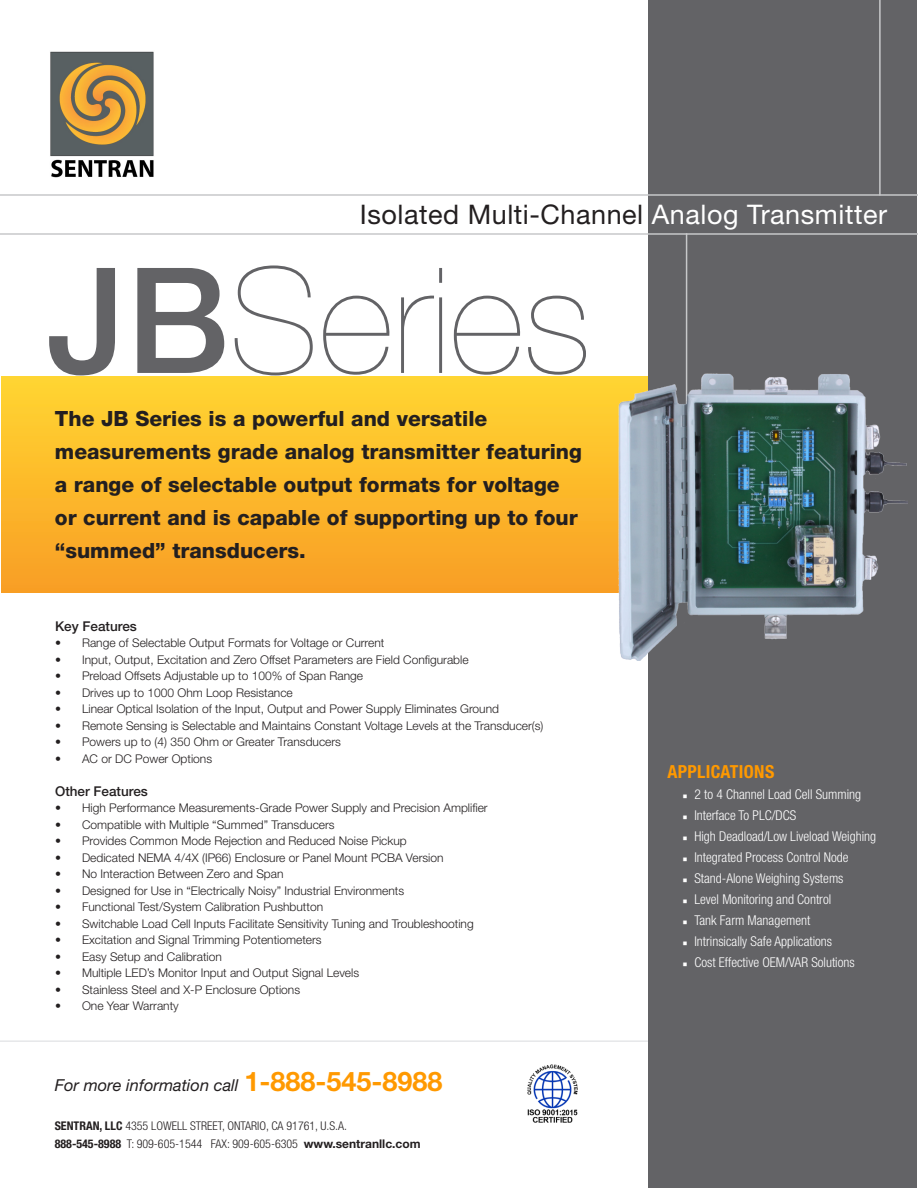
<style>
.page{position:relative;width:918px;height:1188px;background:#fff}
.page>*{position:absolute;margin:0;border:0;box-sizing:border-box;transform-origin:0 0}
.t1{font:200 147px "Helvetica Neue LT Std";color:#636366}
.t2{font:27px "Helvetica Neue LT Std";letter-spacing:.02em;color:#231f20}
.t3{font:800 21px/33px "Helvetica Neue LT Std";color:#231f20}
.t4{font:700 condensed 18px "Helvetica Neue LT Std";letter-spacing:.02em;color:#f90}
.t5{font:italic 16.5px "Helvetica Neue LT Std";color:#231f20}
.t6{font:300 condensed 13.5px "Helvetica Neue LT Std";color:#fff}
.t7{font:500 13.5px "Helvetica Neue LT Std";color:#231f20}
.t8{font:300 12px "Helvetica Neue LT Std";color:#231f20}
.t9{font:300 condensed 12px/18px "Helvetica Neue LT Std";color:#231f20}
.s1{color:#fff}
.s2{font-weight:500}
.s3{font-weight:700;font-style:normal;font-size:27px;color:#f90}
.s4{font-weight:700}
.s5{font-weight:700;font-stretch:normal}
.s6{font-family:"Comic Sans MS";font-weight:400;font-stretch:normal}
</style>
<div class="page">
<div style="left:648px;top:0;width:268px;height:1188px;background:#636366"></div>
<div style="left:1px;top:376px;width:647px;height:216px;background:linear-gradient(to bottom,#ffd631,#f99e24)"></div>
<hr style="left:0;top:233px;width:918px;height:2px;background:#c7c8ca">
<hr style="left:686px;top:233px;width:1px;height:182px;background:#c7c8ca">
<hr style="left:879px;top:0;width:2px;height:195px;background:#c7c8ca">
<hr style="left:0;top:194px;width:918px;height:2px;background:#c7c8ca">
<hr style="left:0;top:1040px;width:648px;height:2px;background:#e6e7e9">
<img style="left:50px;top:51px;width:104px;height:126px">
<img style="left:618px;top:370px;width:290px;height:291px">
<img style="left:527px;top:1064px;width:51px;height:59px">
<h2 class="t2" style="left:360px;top:198px;width:529px">Isolated Multi-Channel <span class="s1">Analog Transmitter</span></h2>
<h1 class="t1" style="left:47px;top:236px;width:546px"><span class="s2">JB</span>Series</h1>
<h3 class="t3" style="left:55px;top:402px;width:529px">The JB Series is a powerful and versatile measurements grade analog transmitter featuring a range of selectable output formats for voltage or current and is capable of supporting up to four “summed” transducers.</h3>
<p class="t7" style="left:55px;top:618px;width:83px">Key Features</p>
<p class="t8" style="left:55px;top:636px;width:331px">• Range of Selectable Output Formats for Voltage or Current</p>
<p class="t8" style="left:55px;top:652px;width:415px">• Input, Output, Excitation and Zero Offset Parameters are Field Configurable</p>
<p class="t8" style="left:55px;top:669px;width:309px">• Preload Offsets Adjustable up to 100% of Span Range</p>
<p class="t8" style="left:55px;top:685px;width:239px">• Drives up to 1000 Ohm Loop Resistance</p>
<p class="t8" style="left:55px;top:702px;width:445px">• Linear Optical Isolation of the Input, Output and Power Supply Eliminates Ground</p>
<p class="t8" style="left:55px;top:718px;width:490px">• Remote Sensing is Selectable and Maintains Constant Voltage Levels at the Transducer(s)</p>
<p class="t8" style="left:55px;top:735px;width:288px">• Powers up to (4) 350 Ohm or Greater Transducers</p>
<p class="t8" style="left:55px;top:751px;width:159px">• AC or DC Power Options</p>
<p class="t7" style="left:55px;top:783px;width:94px">Other Features</p>
<p class="t8" style="left:55px;top:801px;width:434px">• High Performance Measurements-Grade Power Supply and Precision Amplifier</p>
<p class="t8" style="left:55px;top:817px;width:281px">• Compatible with Multiple “Summed” Transducers</p>
<p class="t8" style="left:55px;top:834px;width:353px">• Provides Common Mode Rejection and Reduced Noise Pickup</p>
<p class="t8" style="left:55px;top:850px;width:390px">• Dedicated NEMA 4/4X (IP66) Enclosure or Panel Mount PCBA Version</p>
<p class="t8" style="left:55px;top:867px;width:230px">• No Interaction Between Zero and Span</p>
<p class="t8" style="left:55px;top:883px;width:351px">• Designed for Use in “Electrically Noisy” Industrial Environments</p>
<p class="t8" style="left:55px;top:900px;width:270px">• Functional Test/System Calibration Pushbutton</p>
<p class="t8" style="left:55px;top:916px;width:420px">• Switchable Load Cell Inputs Facilitate Sensitivity Tuning and Troubleshooting</p>
<p class="t8" style="left:55px;top:933px;width:268px">• Excitation and Signal Trimming Potentiometers</p>
<p class="t8" style="left:55px;top:949px;width:168px">• Easy Setup and Calibration</p>
<p class="t8" style="left:55px;top:966px;width:306px">• Multiple LED’s Monitor Input and Output Signal Levels</p>
<p class="t8" style="left:55px;top:982px;width:247px">• Stainless Steel and X-P Enclosure Options</p>
<p class="t8" style="left:55px;top:999px;width:125px">• One Year Warranty</p>
<h3 class="t5" style="left:55px;top:1076px;width:389px">For more information call <span class="s3">1-888-545-8988</span></h3>
<p class="t9" style="left:55px;top:1116px;width:367px"><span class="s4">SENTRAN, LLC</span> 4355 LOWELL STREET, ONTARIO, CA 91761, U.S.A.<br><span class="s4">888-545-8988</span> T: 909-605-1544 FAX: 909-605-6305 <span class="s5">www.sentranllc.com</span></p>
<h3 class="t4" style="left:667px;top:760px;width:98px">APPLICATIONS</h3>
<p class="t6" style="left:681px;top:786px;width:182px"><span class="s6">▪</span> 2 to 4 Channel Load Cell Summing</p>
<p class="t6" style="left:681px;top:807px;width:117px"><span class="s6">▪</span> Interface To PLC/DCS</p>
<p class="t6" style="left:681px;top:828px;width:197px"><span class="s6">▪</span> High Deadload/Low Liveload Weighing</p>
<p class="t6" style="left:681px;top:849px;width:169px"><span class="s6">▪</span> Integrated Process Control Node</p>
<p class="t6" style="left:681px;top:870px;width:164px"><span class="s6">▪</span> Stand-Alone Weighing Systems</p>
<p class="t6" style="left:681px;top:891px;width:152px"><span class="s6">▪</span> Level Monitoring and Control</p>
<p class="t6" style="left:681px;top:912px;width:131px"><span class="s6">▪</span> Tank Farm Management</p>
<p class="t6" style="left:681px;top:933px;width:153px"><span class="s6">▪</span> Intrinsically Safe Applications</p>
<p class="t6" style="left:681px;top:954px;width:175px"><span class="s6">▪</span> Cost Effective OEM/VAR Solutions</p>
</div>
